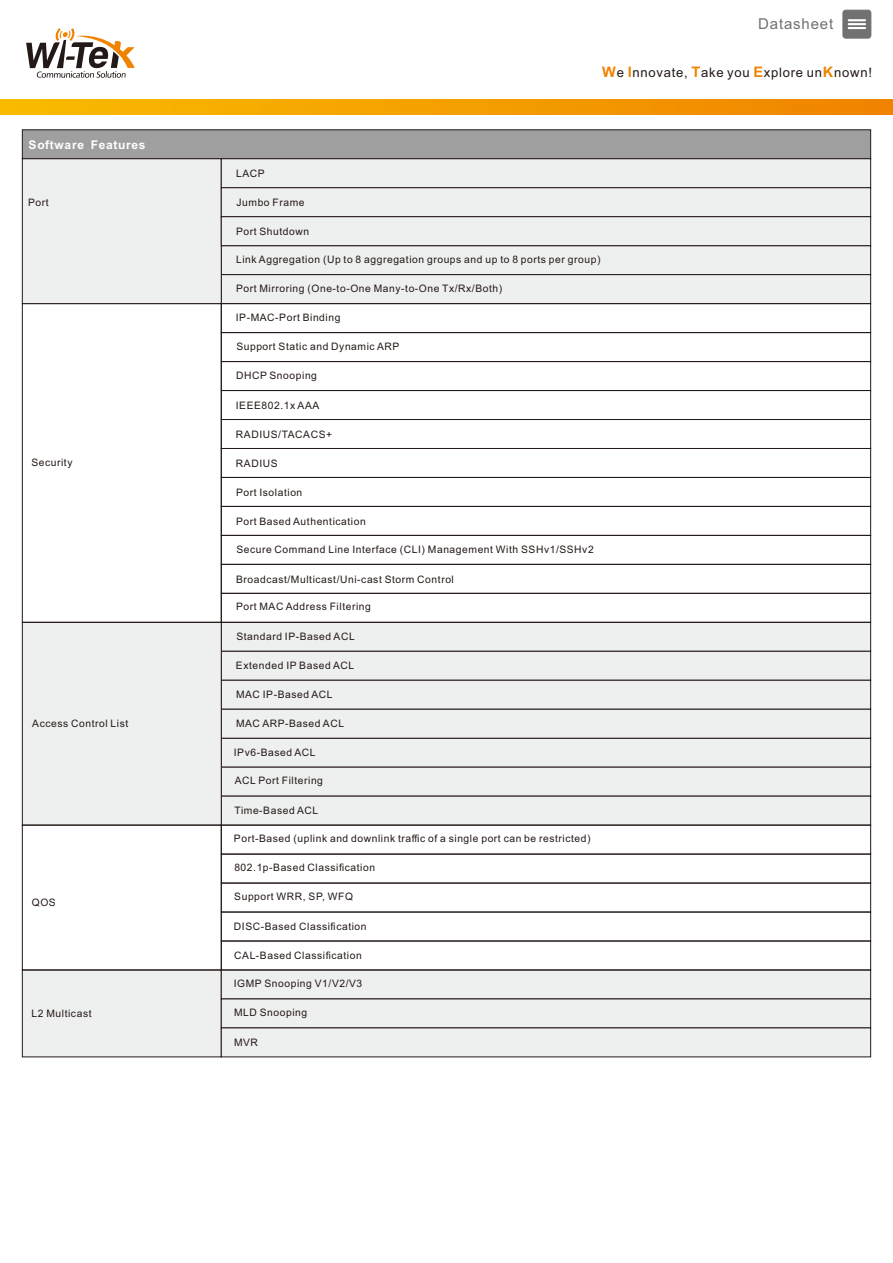
<style>
.page{position:relative;width:893px;height:1263px;background:#fff}
.page>*{position:absolute;margin:0;border:0;box-sizing:border-box;transform-origin:0 0}
.t1{font:15px "Arial";letter-spacing:.055em;color:#717171}
.t2{font:13.05px "Arial";letter-spacing:.055em;color:#231916}
.t3{font:700 12px "Arial";letter-spacing:.055em;color:#fff}
.t4{font:10.35px "Arial";letter-spacing:.055em;color:#231916}
.s1{font-weight:700;font-size:14.55px;color:#f08300}
</style>
<div class="page">
<svg style="left:26px;top:28px;width:109px;height:50px"></svg>
<svg style="left:0;top:100px;width:893px;height:14px;background:#f49f00"></svg>
<div style="left:842px;top:10px;width:29px;height:29px;background:#717171;border:1px solid #717171;border-radius:3px"></div>
<svg style="left:849px;top:19px;width:16px;height:10px"></svg>
<div style="left:22px;top:969px;width:200px;height:88px;background:#eeefef;border:1px solid #231916"></div>
<div style="left:221px;top:969px;width:650px;height:30px;background:#eeefef;border:1px solid #231916"></div>
<div style="left:221px;top:998px;width:650px;height:30px;background:#eeefef;border:1px solid #231916"></div>
<div style="left:221px;top:1027px;width:650px;height:30px;background:#eeefef;border:1px solid #231916"></div>
<div style="left:221px;top:738px;width:650px;height:30px;background:#eeefef"></div>
<div style="left:221px;top:767px;width:650px;height:29px;background:#eeefef"></div>
<div style="left:221px;top:796px;width:650px;height:29px;background:#eeefef"></div>
<div style="left:221px;top:622px;width:650px;height:30px;background:#eeefef"></div>
<div style="left:221px;top:651px;width:650px;height:30px;background:#eeefef;border:1px solid #231916"></div>
<div style="left:221px;top:680px;width:650px;height:30px;background:#eeefef;border:1px solid #231916"></div>
<div style="left:221px;top:709px;width:650px;height:30px;background:#eeefef;border:1px solid #231916"></div>
<div style="left:21px;top:623px;width:201px;height:203px;background:#eeefef"></div>
<div style="left:221px;top:477px;width:650px;height:30px;border:1px solid #231916"></div>
<div style="left:221px;top:506px;width:650px;height:30px;border:1px solid #231916"></div>
<div style="left:221px;top:535px;width:650px;height:30px;border:1px solid #231916"></div>
<div style="left:221px;top:564px;width:650px;height:30px;border:1px solid #231916"></div>
<div style="left:221px;top:593px;width:650px;height:30px;border:1px solid #231916"></div>
<div style="left:22px;top:825px;width:200px;height:145px;border:1px solid #231916"></div>
<div style="left:221px;top:825px;width:650px;height:29px;border:1px solid #231916"></div>
<div style="left:221px;top:854px;width:650px;height:29px;border:1px solid #231916"></div>
<div style="left:221px;top:883px;width:650px;height:29px;border:1px solid #231916"></div>
<div style="left:221px;top:911px;width:650px;height:30px;border:1px solid #231916"></div>
<div style="left:221px;top:940px;width:650px;height:30px;border:1px solid #231916"></div>
<div style="left:221px;top:245px;width:650px;height:30px;background:#eeefef"></div>
<div style="left:221px;top:274px;width:650px;height:30px;background:#eeefef;border:1px solid #231916"></div>
<div style="left:221px;top:303px;width:650px;height:30px;border:1px solid #231916"></div>
<div style="left:221px;top:332px;width:650px;height:30px;border:1px solid #231916"></div>
<div style="left:221px;top:361px;width:650px;height:30px;border:1px solid #231916"></div>
<div style="left:221px;top:390px;width:650px;height:30px;border:1px solid #231916"></div>
<div style="left:221px;top:419px;width:650px;height:30px;border:1px solid #231916"></div>
<svg style="left:21px;top:303px;width:201px;height:320px"></svg>
<div style="left:22px;top:129px;width:849px;height:30px;background:#9f9fa0;border:1px solid #231916"></div>
<div style="left:22px;top:158px;width:200px;height:146px;background:#eeefef;border:1px solid #231916"></div>
<div style="left:221px;top:158px;width:650px;height:30px;background:#eeefef;border:1px solid #231916"></div>
<div style="left:221px;top:187px;width:650px;height:30px;background:#eeefef;border:1px solid #231916"></div>
<div style="left:221px;top:216px;width:650px;height:30px;background:#eeefef;border:1px solid #231916"></div>
<p class="t3" style="left:29px;top:140px;width:118px">Software Features</p>
<p class="t4" style="left:28px;top:198px;width:22px">Port</p>
<p class="t4" style="left:31px;top:458px;width:43px">Security</p>
<p class="t4" style="left:32px;top:720px;width:98px">Access Control List</p>
<p class="t4" style="left:32px;top:898px;width:26px">QOS</p>
<p class="t4" style="left:32px;top:1009px;width:62px">L2 Multicast</p>
<h1 class="t1" style="left:758px;top:19px;width:77px">Datasheet</h1>
<p class="t4" style="left:236px;top:169px;width:30px">LACP</p>
<p class="t4" style="left:237px;top:198px;width:70px">Jumbo Frame</p>
<p class="t4" style="left:236px;top:227px;width:75px">Port Shutdown</p>
<p class="t2" style="left:602px;top:68px;width:271px"><span class="s1">W</span>e <span class="s1">I</span>nnovate, <span class="s1">T</span>ake you <span class="s1">E</span>xplore un<span class="s1">K</span>nown!</p>
<p class="t4" style="left:236px;top:255px;width:366px">Link Aggregation (Up to 8 aggregation groups and up to 8 ports per group)</p>
<p class="t4" style="left:236px;top:284px;width:268px">Port Mirroring (One-to-One Many-to-One Tx/Rx/Both)</p>
<p class="t4" style="left:236px;top:313px;width:106px">IP-MAC-Port Binding</p>
<p class="t4" style="left:236px;top:342px;width:164px">Support Static and Dynamic ARP</p>
<p class="t4" style="left:236px;top:371px;width:83px">DHCP Snooping</p>
<p class="t4" style="left:236px;top:401px;width:85px">IEEE802.1x AAA</p>
<p class="t4" style="left:236px;top:430px;width:98px">RADIUS/TACACS+</p>
<p class="t4" style="left:236px;top:459px;width:43px">RADIUS</p>
<p class="t4" style="left:236px;top:488px;width:68px">Port Isolation</p>
<p class="t4" style="left:236px;top:517px;width:131px">Port Based Authentication</p>
<p class="t4" style="left:236px;top:545px;width:359px">Secure Command Line Interface (CLI) Management With SSHv1/SSHv2</p>
<p class="t4" style="left:236px;top:575px;width:219px">Broadcast/Multicast/Uni-cast Storm Control</p>
<p class="t4" style="left:236px;top:603px;width:136px">Port MAC Address Filtering</p>
<p class="t4" style="left:236px;top:633px;width:120px">Standard IP-Based ACL</p>
<p class="t4" style="left:236px;top:662px;width:120px">Extended IP Based ACL</p>
<p class="t4" style="left:236px;top:691px;width:98px">MAC IP-Based ACL</p>
<p class="t4" style="left:236px;top:720px;width:110px">MAC ARP-Based ACL</p>
<p class="t4" style="left:234px;top:749px;width:83px">IPv6-Based ACL</p>
<p class="t4" style="left:235px;top:777px;width:90px">ACL Port Filtering</p>
<p class="t4" style="left:235px;top:807px;width:85px">Time-Based ACL</p>
<p class="t4" style="left:234px;top:835px;width:358px">Port-Based (uplink and downlink traffic of a single port can be restricted)</p>
<p class="t4" style="left:234px;top:864px;width:142px">802.1p-Based Classification</p>
<p class="t4" style="left:234px;top:893px;width:120px">Support WRR, SP, WFQ</p>
<p class="t4" style="left:234px;top:923px;width:134px">DISC-Based Classification</p>
<p class="t4" style="left:234px;top:952px;width:129px">CAL-Based Classification</p>
<p class="t4" style="left:234px;top:979px;width:130px">IGMP Snooping V1/V2/V3</p>
<p class="t4" style="left:234px;top:1008px;width:75px">MLD Snooping</p>
<p class="t4" style="left:234px;top:1038px;width:26px">MVR</p>
</div>
